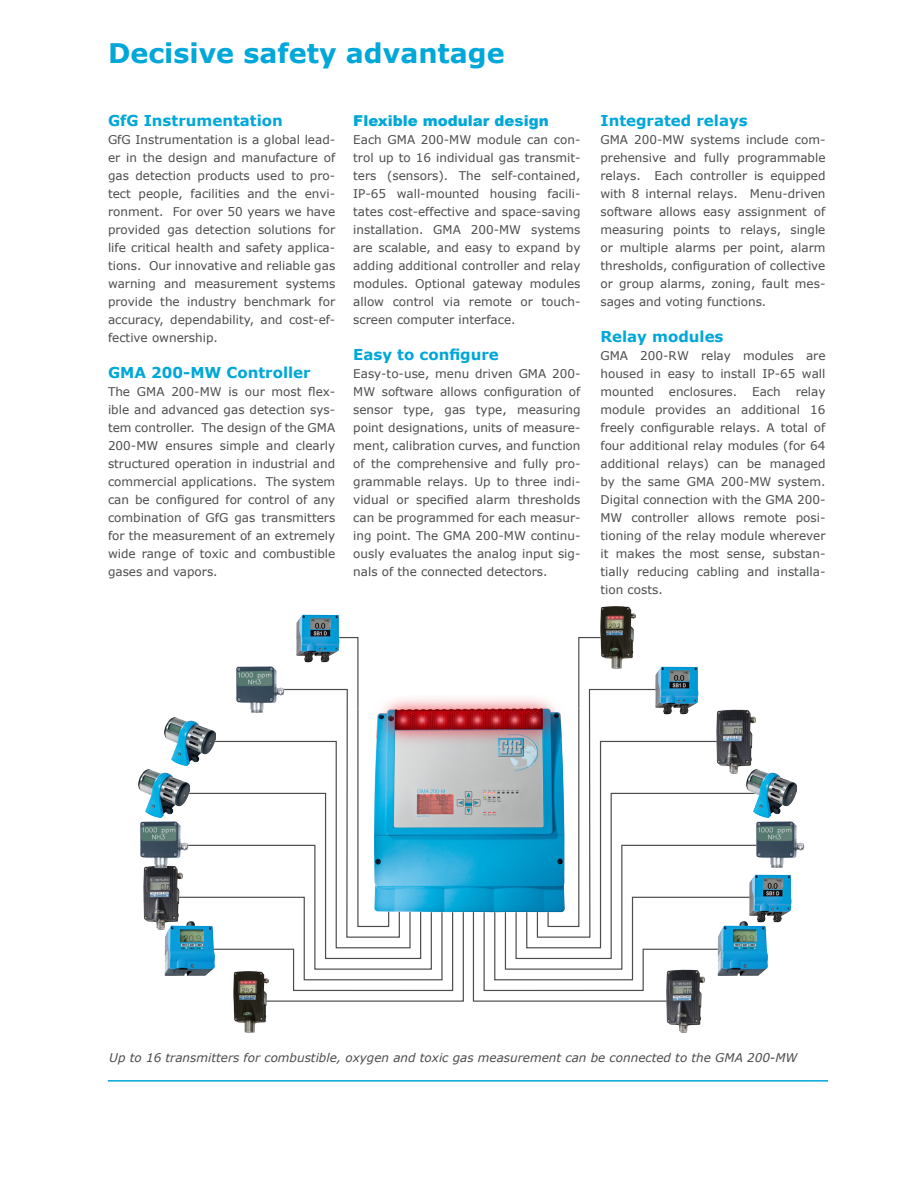
<style>
.page{position:relative;width:918px;height:1188px;background:#fff}
.page>*{position:absolute;margin:0;border:0;box-sizing:border-box;transform-origin:0 0}
.t1{font:700 27px "Verdana";color:#00a7d9}
.t2{font:700 15px "Verdana";color:#00a7d9}
.t3{font:900 15px "Arial";color:#00a7d9}
.t4{font:12px/18px "Verdana";color:#4b4c4d;text-align:justify}
.t5{font:italic 12px "Verdana";color:#4b4c4d}
</style>
<div class="page">
<svg style="left:472px;top:637px;width:287px;height:365px"></svg>
<img style="left:746px;top:771px;width:51px;height:47px">
<img style="left:599px;top:606px;width:37px;height:63px">
<img style="left:755px;top:821px;width:50px;height:47px">
<img style="left:746px;top:871px;width:46px;height:52px">
<img style="left:718px;top:920px;width:51px;height:55px">
<img style="left:661px;top:969px;width:51px;height:64px">
<img style="left:653px;top:663px;width:51px;height:53px">
<img style="left:712px;top:710px;width:51px;height:63px">
<svg style="left:159px;top:637px;width:305px;height:365px"></svg>
<img style="left:357px;top:695px;width:222px;height:220px">
<img style="left:143px;top:868px;width:47px;height:61px">
<img style="left:164px;top:920px;width:51px;height:55px">
<img style="left:139px;top:769px;width:51px;height:49px">
<img style="left:164px;top:717px;width:51px;height:49px">
<img style="left:293px;top:614px;width:51px;height:50px">
<img style="left:234px;top:666px;width:51px;height:47px">
<img style="left:233px;top:970px;width:37px;height:63px">
<img style="left:140px;top:821px;width:50px;height:47px">
<hr style="left:108px;top:1080px;width:720px;height:2px;background:#00a7d9">
<p class="t1" style="left:108px;top:34px;width:398px">Decisive safety advantage</p>
<p class="t2" style="left:108px;top:110px;width:176px">GfG Instrumentation</p>
<p class="t4" style="left:108px;top:131px;width:229px">GfG Instrumentation is a global lead&shy;er in the design and manufacture of gas detection products used to pro&shy;tect people, facilities and the envi&shy;ronment. For over 50 years we have provided gas detection solutions for life critical health and safety applica&shy;tions. Our innovative and reliable gas warning and measurement systems provide the industry benchmark for accuracy, dependability, and cost-ef&shy;fective ownership.</p>
<p class="t2" style="left:108px;top:362px;width:204px">GMA 200-MW Controller</p>
<p class="t4" style="left:108px;top:383px;width:229px">The GMA 200-MW is our most flex&shy;ible and advanced gas detection sys&shy;tem controller. The design of the GMA 200-MW ensures simple and clearly structured operation in industrial and commercial applications. The system can be configured for control of any combination of GfG gas transmitters for the measurement of an extremely wide range of toxic and combustible gases and vapors.</p>
<p class="t3" style="left:353px;top:110px;width:197px">Flexible modular design</p>
<p class="t4" style="left:353px;top:131px;width:229px">Each GMA 200-MW module can con&shy;trol up to 16 individual gas transmit&shy;ters (sensors). The self-contained, IP-65 wall-mounted housing facili&shy;tates cost-effective and space-saving installation. GMA 200-MW systems are scalable, and easy to expand by adding additional controller and relay modules. Optional gateway modules allow control via remote or touch&shy;screen computer interface.</p>
<p class="t2" style="left:353px;top:344px;width:147px">Easy to configure</p>
<p class="t4" style="left:353px;top:365px;width:229px">Easy-to-use, menu driven GMA 200- MW software allows configuration of sensor type, gas type, measuring point designations, units of measure&shy;ment, calibration curves, and function of the comprehensive and fully pro&shy;grammable relays. Up to three indi&shy;vidual or specified alarm thresholds can be programmed for each measur&shy;ing point. The GMA 200-MW continu&shy;ously evaluates the analog input sig&shy;nals of the connected detectors.</p>
<p class="t2" style="left:600px;top:110px;width:149px">Integrated relays</p>
<p class="t4" style="left:600px;top:131px;width:227px">GMA 200-MW systems include com&shy;prehensive and fully programmable relays. Each controller is equipped with 8 internal relays. Menu-driven software allows easy assignment of measuring points to relays, single or multiple alarms per point, alarm thresholds, configuration of collective or group alarms, zoning, fault mes&shy;sages and voting functions.</p>
<p class="t2" style="left:600px;top:326px;width:125px">Relay modules</p>
<p class="t4" style="left:600px;top:347px;width:227px">GMA 200-RW relay modules are housed in easy to install IP-65 wall mounted enclosures. Each relay module provides an additional 16 freely configurable relays. A total of four additional relay modules (for 64 additional relays) can be managed by the same GMA 200-MW system.<br>Digital connection with the GMA 200- MW controller allows remote posi&shy;tioning of the relay module wherever it makes the most sense, substan&shy;tially reducing cabling and installa&shy;tion costs.</p>
<p class="t5" style="left:109px;top:1049px;width:690px">Up to 16 transmitters for combustible, oxygen and toxic gas measurement can be connected to the GMA 200-MW</p>
</div>
